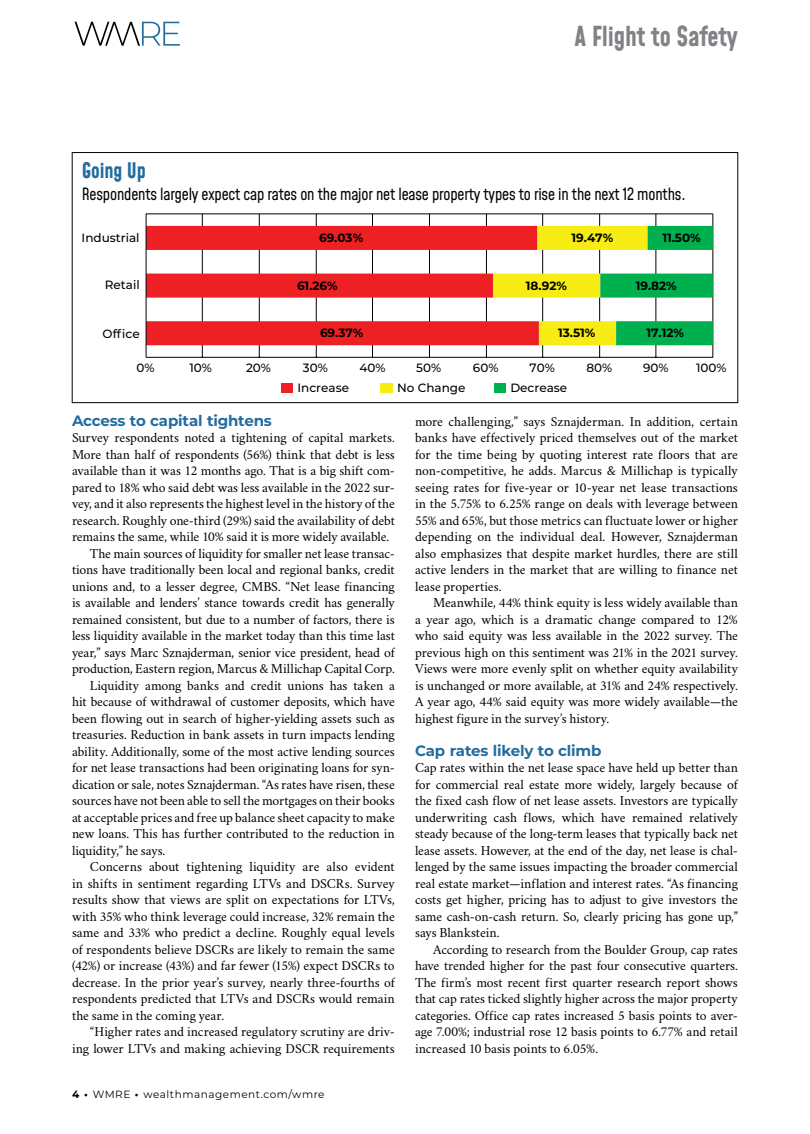
<style>
.page{position:relative;width:810px;height:1134px;background:#fff}
.page>*{position:absolute;margin:0;border:0;box-sizing:border-box;transform-origin:0 0}
.t1{font:700 27px "Mohave";letter-spacing:-.01em;color:#808285;scale:.95 1}
.t2{font:700 21px "Mohave";letter-spacing:-.01em;color:#246c9e;scale:.95 1}
.t3{font:16.5px "Mohave";letter-spacing:-.01em;color:#000;scale:.95 1}
.t4{font:700 15px "Montserrat";letter-spacing:-.01em;color:#246c9e}
.t5{font:13.5px/16.5px "Crimson";letter-spacing:-.01em;color:#000;text-align:justify}
.t6{font:500 12px "Montserrat";color:#000}
.t7{font:700 12px "Montserrat";color:#000}
.t8{font:10.5px "Montserrat";letter-spacing:.05em;color:#000}
.s1{font-weight:700}
</style>
<div class="page">
<svg style="left:75px;top:22px;width:105px;height:24px"></svg>
<svg style="left:146px;top:213px;width:567px;height:145px"></svg>
<div style="left:281px;top:384px;width:12px;height:9px;background:#ed2024"></div>
<div style="left:380px;top:384px;width:13px;height:9px;background:#f7ec13"></div>
<div style="left:494px;top:384px;width:12px;height:9px;background:#00b04f"></div>
<div style="left:72px;top:152px;width:666px;height:251px;border:1px solid #000"></div>
<h1 class="t1" style="left:574px;top:19px;width:174px">A Flight to Safety</h1>
<h2 class="t2" style="left:82px;top:157px;width:69px">Going Up</h2>
<p class="t3" style="left:82px;top:184px;width:637px">Respondents largely expect cap rates on the major net lease property types to rise in the next 12 months.</p>
<p class="t6" style="left:82px;top:229px;width:59px">Industrial</p>
<p class="t7" style="left:319px;top:229px;width:46px">69.03%</p>
<p class="t7" style="left:572px;top:229px;width:43px">19.47%</p>
<p class="t7" style="left:662px;top:229px;width:40px">11.50%</p>
<p class="t6" style="left:105px;top:277px;width:36px">Retail</p>
<p class="t7" style="left:297px;top:277px;width:42px">61.26%</p>
<p class="t7" style="left:526px;top:277px;width:43px">18.92%</p>
<p class="t7" style="left:636px;top:277px;width:43px">19.82%</p>
<p class="t6" style="left:103px;top:325px;width:39px">Office</p>
<p class="t7" style="left:320px;top:325px;width:45px">69.37%</p>
<p class="t7" style="left:558px;top:325px;width:39px">13.51%</p>
<p class="t7" style="left:647px;top:325px;width:39px">17.12%</p>
<p class="t6" style="left:136px;top:360px;width:20px">0%</p>
<p class="t6" style="left:189px;top:360px;width:24px">10%</p>
<p class="t6" style="left:246px;top:360px;width:27px">20%</p>
<p class="t6" style="left:303px;top:360px;width:26px">30%</p>
<p class="t6" style="left:360px;top:360px;width:28px">40%</p>
<p class="t6" style="left:416px;top:360px;width:27px">50%</p>
<p class="t6" style="left:473px;top:360px;width:27px">60%</p>
<p class="t6" style="left:530px;top:360px;width:27px">70%</p>
<p class="t6" style="left:586px;top:360px;width:27px">80%</p>
<p class="t6" style="left:643px;top:360px;width:27px">90%</p>
<p class="t6" style="left:696px;top:360px;width:32px">100%</p>
<p class="t6" style="left:297px;top:379px;width:53px">Increase</p>
<p class="t6" style="left:397px;top:379px;width:70px">No Change</p>
<p class="t6" style="left:510px;top:379px;width:58px">Decrease</p>
<p class="t4" style="left:72px;top:410px;width:201px">Access to capital tightens</p>
<p class="t5" style="left:72px;top:429px;width:324px">Survey respondents noted a tightening of capital markets.</p>
<p class="t5" style="left:72px;top:445px;width:324px">More than half of respondents (56%) think that debt is less</p>
<p class="t5" style="left:72px;top:462px;width:324px">available than it was 12 months ago. That is a big shift com-</p>
<p class="t5" style="left:72px;top:478px;width:324px">pared to 18% who said debt was less available in the 2022 sur-</p>
<p class="t5" style="left:72px;top:495px;width:324px">vey, and it also represents the highest level in the history of the</p>
<p class="t5" style="left:72px;top:511px;width:324px">research. Roughly one-third (29%) said the availability of debt</p>
<p class="t5" style="left:72px;top:528px;width:319px">remains the same, while 10% said it is more widely available.</p>
<p class="t5" style="left:90px;top:544px;width:306px">The main sources of liquidity for smaller net lease transac-</p>
<p class="t5" style="left:72px;top:561px;width:324px">tions have traditionally been local and regional banks, credit</p>
<p class="t5" style="left:72px;top:577px;width:324px">unions and, to a lesser degree, CMBS. “Net lease financing</p>
<p class="t5" style="left:72px;top:594px;width:324px">is available and lenders’ stance towards credit has generally</p>
<p class="t5" style="left:72px;top:610px;width:324px">remained consistent, but due to a number of factors, there is</p>
<p class="t5" style="left:72px;top:627px;width:324px">less liquidity available in the market today than this time last</p>
<p class="t5" style="left:72px;top:643px;width:324px">year,” says Marc Sznajderman, senior vice president, head of</p>
<p class="t5" style="left:72px;top:660px;width:324px">production, Eastern region, Marcus &amp; Millichap Capital Corp.</p>
<p class="t5" style="left:90px;top:676px;width:306px">Liquidity among banks and credit unions has taken a</p>
<p class="t5" style="left:72px;top:693px;width:324px">hit because of withdrawal of customer deposits, which have</p>
<p class="t5" style="left:72px;top:709px;width:324px">been flowing out in search of higher-yielding assets such as</p>
<p class="t5" style="left:72px;top:726px;width:324px">treasuries. Reduction in bank assets in turn impacts lending</p>
<p class="t5" style="left:72px;top:742px;width:324px">ability. Additionally, some of the most active lending sources</p>
<p class="t5" style="left:72px;top:759px;width:324px">for net lease transactions had been originating loans for syn-</p>
<p class="t5" style="left:72px;top:775px;width:324px">dication or sale, notes Sznajderman. “As rates have risen, these</p>
<p class="t5" style="left:72px;top:792px;width:324px">sources have not been able to sell the mortgages on their books</p>
<p class="t5" style="left:72px;top:808px;width:324px">at acceptable prices and free up balance sheet capacity to make</p>
<p class="t5" style="left:72px;top:825px;width:324px">new loans. This has further contributed to the reduction in</p>
<p class="t5" style="left:72px;top:841px;width:95px">liquidity,” he says.</p>
<p class="t5" style="left:90px;top:858px;width:306px">Concerns about tightening liquidity are also evident</p>
<p class="t5" style="left:72px;top:874px;width:324px">in shifts in sentiment regarding LTVs and DSCRs. Survey</p>
<p class="t5" style="left:72px;top:891px;width:324px">results show that views are split on expectations for LTVs,</p>
<p class="t5" style="left:72px;top:907px;width:324px">with 35% who think leverage could increase, 32% remain the</p>
<p class="t5" style="left:72px;top:924px;width:324px">same and 33% who predict a decline. Roughly equal levels</p>
<p class="t5" style="left:72px;top:940px;width:324px">of respondents believe DSCRs are likely to remain the same</p>
<p class="t5" style="left:72px;top:957px;width:324px">(42%) or increase (43%) and far fewer (15%) expect DSCRs to</p>
<p class="t5" style="left:72px;top:973px;width:324px">decrease. In the prior year’s survey, nearly three-fourths of</p>
<p class="t5" style="left:72px;top:990px;width:324px">respondents predicted that LTVs and DSCRs would remain</p>
<p class="t5" style="left:72px;top:1006px;width:154px">the same in the coming year.</p>
<p class="t5" style="left:90px;top:1023px;width:306px">“Higher rates and increased regulatory scrutiny are driv-</p>
<p class="t5" style="left:72px;top:1039px;width:324px">ing lower LTVs and making achieving DSCR requirements</p>
<p class="t8" style="left:72px;top:1087px;width:254px"><span class="s1">4 •</span> WMRE <span class="s1">•</span> wealthmanagement.com/wmre</p>
<p class="t5" style="left:415px;top:412px;width:324px">more challenging,” says Sznajderman. In addition, certain banks have effectively priced themselves out of the market for the time being by quoting interest rate floors that are non-competitive, he adds. Marcus &amp; Millichap is typically seeing rates for five-year or 10-year net lease transactions in the 5.75% to 6.25% range on deals with leverage between 55% and 65%, but those metrics can fluctuate lower or higher depending on the individual deal. However, Sznajderman also emphasizes that despite market hurdles, there are still active lenders in the market that are willing to finance net lease properties.</p>
<p class="t5" style="left:415px;top:594px;width:324px;text-indent:18px">Meanwhile, 44% think equity is less widely available than a year ago, which is a dramatic change compared to 12% who said equity was less available in the 2022 survey. The previous high on this sentiment was 21% in the 2021 survey.<br>Views were more evenly split on whether equity availability is unchanged or more available, at 31% and 24% respectively.<br>A year ago, 44% said equity was more widely available—the highest figure in the survey’s history.</p>
<p class="t4" style="left:415px;top:740px;width:188px">Cap rates likely to climb</p>
<p class="t5" style="left:415px;top:759px;width:324px">Cap rates within the net lease space have held up better than for commercial real estate more widely, largely because of the fixed cash flow of net lease assets. Investors are typically underwriting cash flows, which have remained relatively steady because of the long-term leases that typically back net lease assets. However, at the end of the day, net lease is chal&shy;lenged by the same issues impacting the broader commercial real estate market—inflation and interest rates. “As financing costs get higher, pricing has to adjust to give investors the same cash-on-cash return. So, clearly pricing has gone up,” says Blankstein.</p>
<p class="t5" style="left:415px;top:940px;width:324px;text-indent:18px">According to research from the Boulder Group, cap rates have trended higher for the past four consecutive quarters.<br>The firm’s most recent first quarter research report shows that cap rates ticked slightly higher across the major property categories. Office cap rates increased 5 basis points to aver&shy;age 7.00%; industrial rose 12 basis points to 6.77% and retail increased 10 basis points to 6.05%.</p>
</div>
